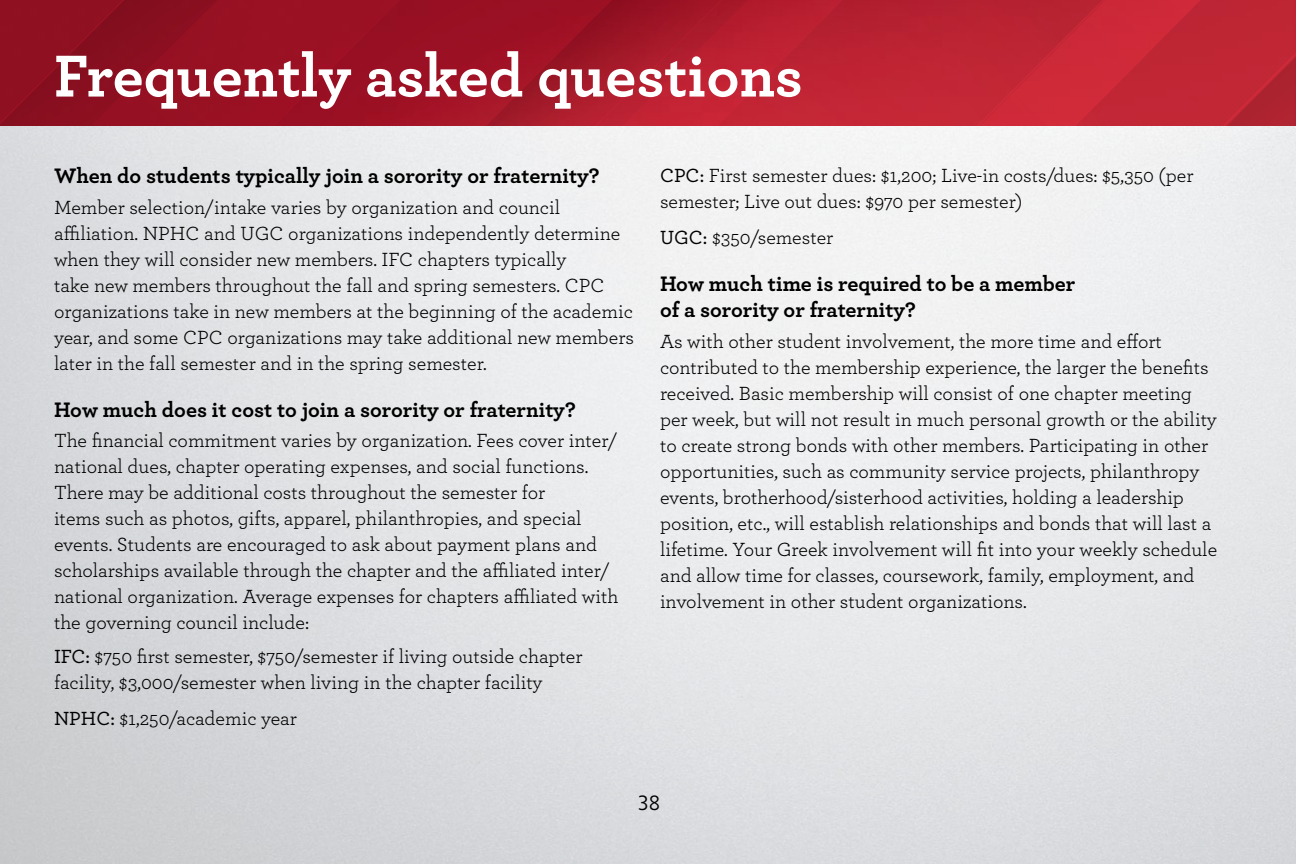
<style>
.page{position:relative;width:1296px;height:864px;background:#fff}
.page>*{position:absolute;margin:0;border:0;box-sizing:border-box;transform-origin:0 0}
.H2_Red_bar_subhead{font:700 62px "Archer";color:#fff}
.LI_Question{font:700 22px/26px "Archer";color:#000}
.P_-_subsequent_parag{font:20px/26px "Archer";color:#000}
.P_-_first_paragraph{font:20px/26px "Archer";color:#000}
.t1{font:20px "Brother 1816 Book";color:#000}
.s1{font-weight:500}
</style>
<div class="page">
<svg style="left:1257px;top:0;width:39px;height:87px;background:#bd2534"></svg>
<svg style="left:899px;top:0;width:358px;height:87px;background:#c12535"></svg>
<svg style="left:560px;top:0;width:339px;height:87px;background:#af1c2d"></svg>
<svg style="left:0;top:0;width:560px;height:126px;background:#941022"></svg>
<svg style="left:279px;top:87px;width:1017px;height:39px;background:#b82030"></svg>
<h2 class="H2_Red_bar_subhead" style="left:54px;top:27px;width:750px">Frequently asked questions</h2>
<p class="LI_Question" style="left:54px;top:161px;width:547px">When do students typically join a sorority or fraternity?</p>
<p class="P_-_subsequent_parag" style="left:54px;top:193px;width:582px">Member selection/intake varies by organization and council affiliation. NPHC and UGC organizations independently determine when they will consider new members. IFC chapters typically<br>take new members throughout the fall and spring semesters. CPC organizations take in new members at the beginning of the academic year, and some CPC organizations may take additional new members later in the fall semester and in the spring semester.</p>
<p class="LI_Question" style="left:54px;top:395px;width:523px">How much does it cost to join a sorority or fraternity?</p>
<p class="P_-_subsequent_parag" style="left:54px;top:427px;width:566px">The financial commitment varies by organization. Fees cover inter/ national dues, chapter operating expenses, and social functions.<br>There may be additional costs throughout the semester for<br>items such as photos, gifts, apparel, philanthropies, and special events. Students are encouraged to ask about payment plans and scholarships available through the chapter and the affiliated inter/ national organization. Average expenses for chapters affiliated with the governing council include:</p>
<p class="P_-_subsequent_parag" style="left:54px;top:642px;width:530px"><span class="s1">IFC:</span> $750 first semester, $750/semester if living outside chapter facility, $3,000/semester when living in the chapter facility</p>
<p class="P_-_subsequent_parag" style="left:54px;top:704px;width:244px"><span class="s1">NPHC:</span> $1,250/academic year</p>
<p class="P_-_subsequent_parag" style="left:660px;top:161px;width:535px"><span class="s1">CPC:</span> First semester dues: $1,200; Live-in costs/dues: $5,350 (per semester; Live out dues: $970 per semester)</p>
<p class="P_-_subsequent_parag" style="left:660px;top:223px;width:175px"><span class="s1">UGC:</span> $350/semester</p>
<p class="LI_Question" style="left:660px;top:270px;width:417px">How much time is required to be a member of a sorority or fraternity?</p>
<p class="P_-_first_paragraph" style="left:660px;top:327px;width:559px">As with other student involvement, the more time and effort contributed to the membership experience, the larger the benefits received. Basic membership will consist of one chapter meeting per week, but will not result in much personal growth or the ability to create strong bonds with other members. Participating in other opportunities, such as community service projects, philanthropy events, brotherhood/sisterhood activities, holding a leadership position, etc., will establish relationships and bonds that will last a lifetime. Your Greek involvement will fit into your weekly schedule and allow time for classes, coursework, family, employment, and involvement in other student organizations.</p>
<p class="t1" style="left:639px;top:788px;width:23px">38</p>
</div>
